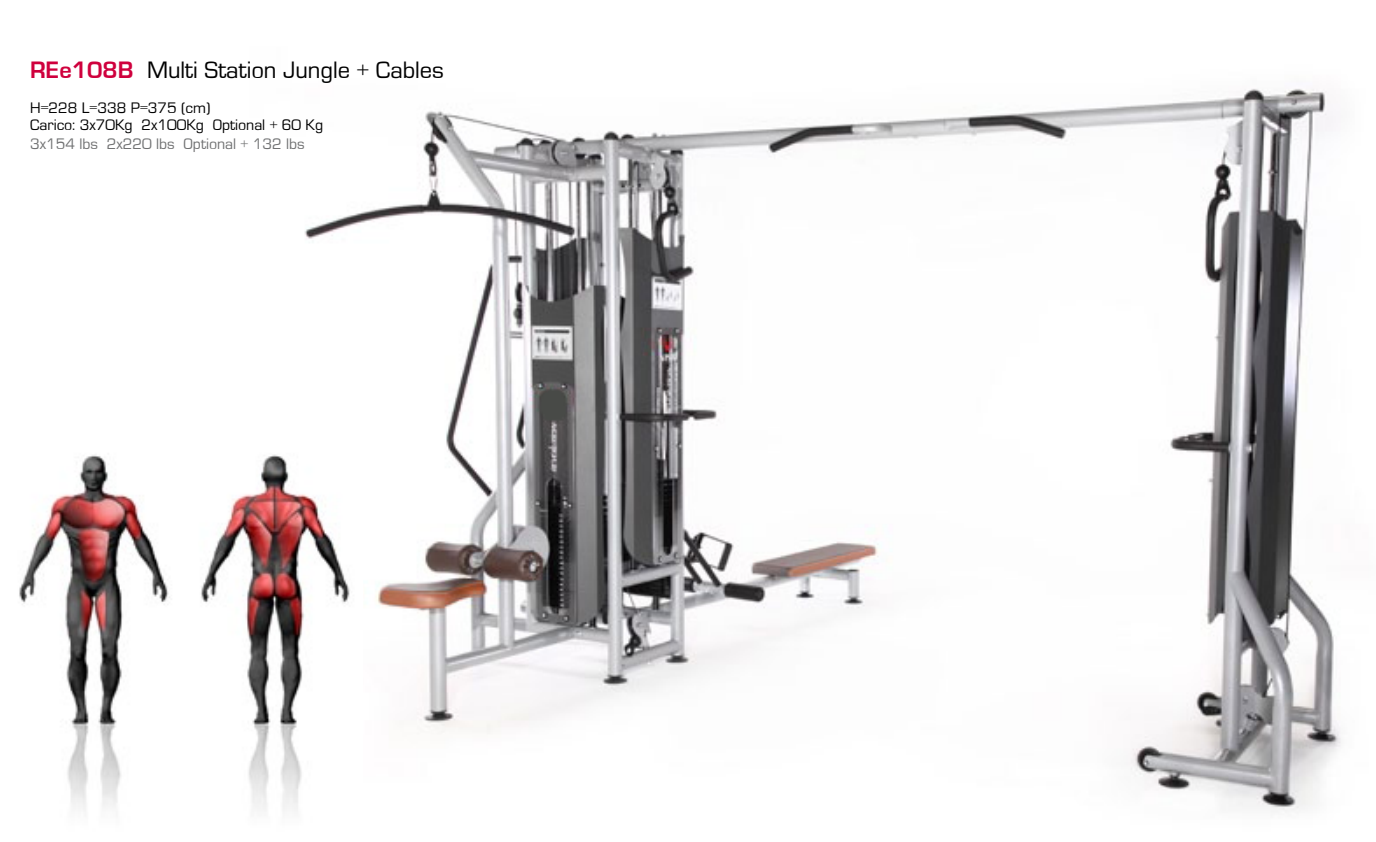
<style>
.page{position:relative;width:1376px;height:842px;background:#fff}
.page>*{position:absolute;margin:0;border:0;box-sizing:border-box;transform-origin:0 0}
.t1{font:24.5px "Eurostile";color:#000}
.t2{font:15.75px/17.5px "Eurostile";color:#000}
.t3{font:15.75px "Eurostile";color:#707172}
.s1{font-weight:700;color:#cf003d}
</style>
<div class="page">
<img style="left:304px;top:88px;width:1037px;height:724px">
<img style="left:19px;top:440px;width:343px;height:372px">
<h1 class="t1" style="left:30px;top:57px;width:415px"><span class="s1">REe108B</span> Multi Station Jungle + Cables</h1>
<p class="t2" style="left:30px;top:99px;width:294px">H=228 L=338 P=375 (cm)<br>Carico: 3x70Kg 2x100Kg Optional + 60 Kg</p>
<p class="t3" style="left:30px;top:135px;width:276px">3x154 lbs 2x220 lbs Optional + 132 lbs</p>
</div>
